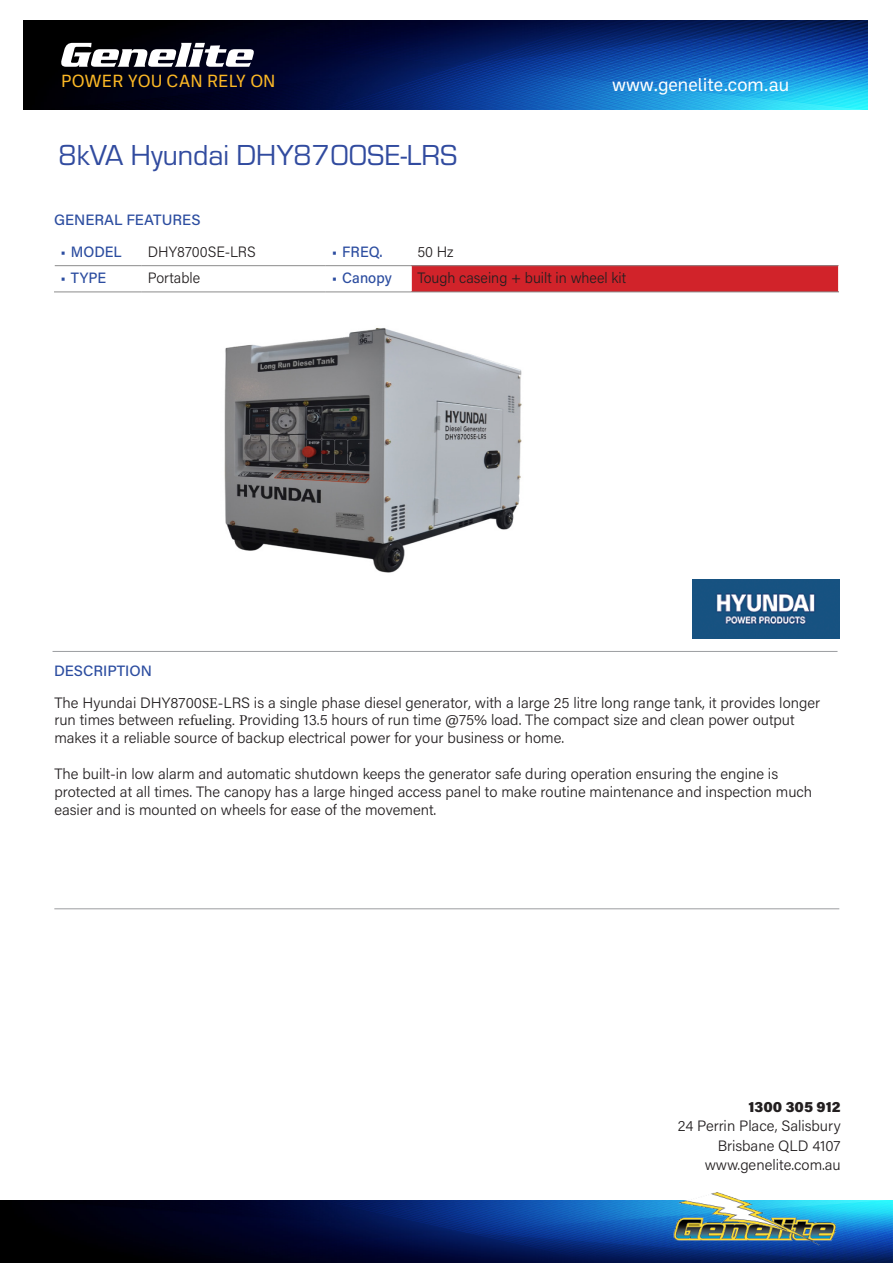
<style>
.page{position:relative;width:893px;height:1263px;background:#fff}
.page>*{position:absolute;margin:0;border:0;box-sizing:border-box;transform-origin:0 0}
.t1{font:30px "Eurostile";color:#314b9f}
.t2{font:18px "Ballinger";color:#fff}
.t3{font:18px "Ballinger";color:#fcb825}
.t4{font:300 15px/18px "Acumin Pro";color:#231f20}
.t5{font:500 15px "Acumin Pro";color:#2c4da0}
.t6{font:900 15px "Acumin Pro";letter-spacing:.005em;color:#231f20}
.s1{font-weight:500;color:#2c4da0}
.s2{font-family:"Minion Pro";font-weight:400}
</style>
<div class="page">
<img style="left:23px;top:21px;width:844px;height:88px">
<svg style="left:60px;top:43px;width:194px;height:24px"></svg>
<img style="left:0;top:1200px;width:893px;height:63px">
<div style="left:411px;top:266px;width:428px;height:26px;background:#d1232a"></div>
<svg style="left:411px;top:266px;width:1px;height:25px"></svg>
<svg style="left:838px;top:265px;width:1px;height:26px"></svg>
<hr style="left:55px;top:265px;width:87px;height:1px;background:#8c8c8c">
<hr style="left:142px;top:265px;width:184px;height:1px;background:#8c8c8c">
<hr style="left:326px;top:265px;width:85px;height:1px;background:#8c8c8c">
<hr style="left:411px;top:265px;width:427px;height:1px;background:#8c8c8c">
<hr style="left:54px;top:291px;width:88px;height:1px;background:#8c8c8c">
<hr style="left:142px;top:291px;width:184px;height:1px;background:#8c8c8c">
<hr style="left:326px;top:291px;width:85px;height:1px;background:#8c8c8c">
<hr style="left:411px;top:291px;width:428px;height:1px;background:#8c8c8c">
<img style="left:673px;top:1193px;width:162px;height:53px">
<hr style="left:53px;top:651px;width:784px;height:1px;background:#9b9da0">
<hr style="left:54px;top:908px;width:785px;height:1px;background:#9b9da0">
<img style="left:692px;top:579px;width:147px;height:59px">
<img style="left:224px;top:328px;width:298px;height:245px">
<p class="t3" style="left:61px;top:69px;width:216px">POWER YOU CAN RELY ON</p>
<p class="t1" style="left:58px;top:135px;width:400px">8kVA Hyundai DHY8700SE-LRS</p>
<p class="t2" style="left:612px;top:73px;width:179px">www.genelite.com.au</p>
<p class="t5" style="left:54px;top:209px;width:148px">GENERAL FEATURES</p>
<p class="t5" style="left:60px;top:241px;width:63px">• MODEL</p>
<p class="t4" style="left:148px;top:242px;width:110px">DHY8700SE-LRS</p>
<p class="t5" style="left:332px;top:241px;width:52px">• FREQ.</p>
<p class="t4" style="left:417px;top:242px;width:38px">50 Hz</p>
<p class="t5" style="left:60px;top:267px;width:47px">• TYPE</p>
<p class="t4" style="left:148px;top:268px;width:54px">Portable</p>
<p class="t5" style="left:332px;top:267px;width:61px">• Canopy</p>
<p class="t4" style="left:417px;top:268px;width:210px">Tough caseing + built in wheel kit</p>
<p class="t4" style="left:54px;top:654px;width:768px;line-height:32.1px"><span class="s1">DESCRIPTION<br></span>The Hyundai DHY8700<span class="s2">SE</span>-LRS is a single phase diesel generator, with a large 25 litre long range tank, it provides longer</p>
<p class="t4" style="left:54px;top:710px;width:742px;line-height:17.5px">run times between <span class="s2">refueling. P</span>roviding 13.5 hours of run time @75% load. The compact size and clean power output makes it a reliable source of backup electrical power for your business or home.</p>
<p class="t4" style="left:54px;top:764px;width:759px">The built-in low alarm and automatic shutdown keeps the generator safe during operation ensuring the engine is protected at all times. The canopy has a large hinged access panel to make routine maintenance and inspection much easier and is mounted on wheels for ease of the movement.</p>
<p class="t6" style="left:748px;top:1096px;width:94px">1300 305 912</p>
<p class="t4" style="left:678px;top:1116px;width:164px">24 Perrin Place, Salisbury</p>
<p class="t4" style="left:718px;top:1136px;width:124px">Brisbane QLD 4107</p>
<p class="t4" style="left:705px;top:1155px;width:137px">www.genelite.com.au</p>
</div>
